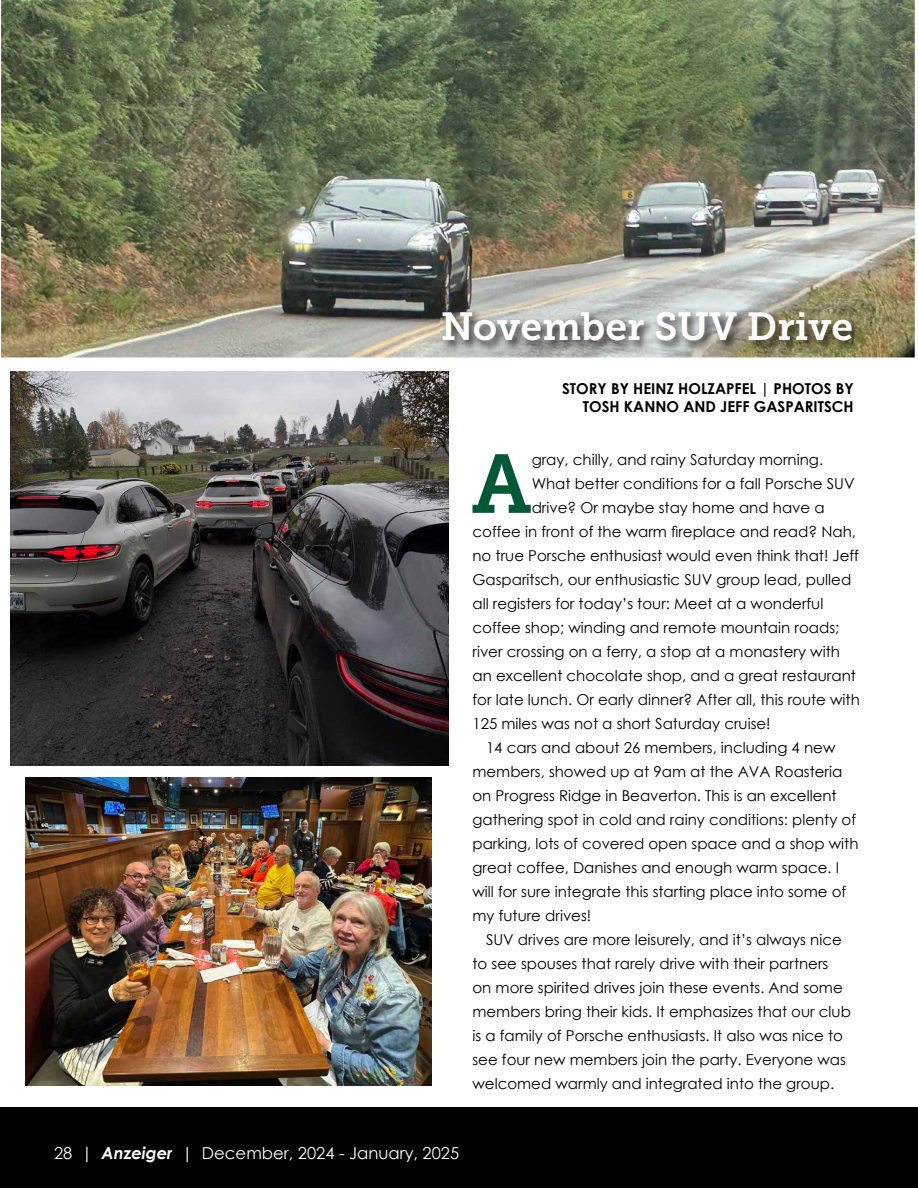
<style>
.page{position:relative;width:918px;height:1188px;background:#fff}
.page>*{position:absolute;margin:0;border:0;box-sizing:border-box;transform-origin:0 0}
.t1{font:82.65px "Museo Slab 700";color:#005837}
.t2{font:39px "Museo Slab 700";color:#fff}
.t3{font:16.5px "Century Gothic";color:#fff}
.t4{font:15px "Century Gothic";color:#000}
.t5{font:700 15px/18px "Century Gothic";color:#000;text-align:right}
.s1{font-weight:700;font-style:italic}
</style>
<div class="page">
<div style="left:0;top:1107px;width:918px;height:81px;background:#000"></div>
<img style="left:1px;top:0;width:914px;height:357px">
<img style="left:440px;top:309px;width:424px;height:44px">
<img style="left:11px;top:372px;width:438px;height:393px">
<img style="left:25px;top:778px;width:407px;height:308px">
<h2 class="t2" style="left:441px;top:305px;width:414px">November SUV Drive</h2>
<p class="t5" style="left:562px;top:378px;width:293px">STORY BY HEINZ HOLZAPFEL | PHOTOS BY<br>TOSH KANNO AND JEFF GASPARITSCH</p>
<h1 class="t1" style="left:472px;top:437px;width:62px">A</h1>
<p class="t4" style="left:532px;top:449px;width:293px">gray, chilly, and rainy Saturday morning.</p>
<p class="t4" style="left:532px;top:473px;width:324px">What better conditions for a fall Porsche SUV</p>
<p class="t4" style="left:532px;top:497px;width:295px">drive? Or maybe stay home and have a</p>
<p class="t4" style="left:473px;top:521px;width:385px">coffee in front of the warm fireplace and read? Nah,</p>
<p class="t4" style="left:473px;top:545px;width:388px">no true Porsche enthusiast would even think that! Jeff</p>
<p class="t4" style="left:473px;top:569px;width:380px">Gasparitsch, our enthusiastic SUV group lead, pulled</p>
<p class="t4" style="left:473px;top:593px;width:352px">all registers for today’s tour: Meet at a wonderful</p>
<p class="t4" style="left:473px;top:617px;width:368px">coffee shop; winding and remote mountain roads;</p>
<p class="t4" style="left:473px;top:641px;width:369px">river crossing on a ferry, a stop at a monastery with</p>
<p class="t4" style="left:473px;top:665px;width:385px">an excellent chocolate shop, and a great restaurant</p>
<p class="t4" style="left:473px;top:689px;width:389px">for late lunch. Or early dinner? After all, this route with</p>
<p class="t4" style="left:473px;top:713px;width:300px">125 miles was not a short Saturday cruise!</p>
<p class="t4" style="left:486px;top:737px;width:351px">14 cars and about 26 members, including 4 new</p>
<p class="t4" style="left:473px;top:761px;width:371px">members, showed up at 9am at the AVA Roasteria</p>
<p class="t4" style="left:473px;top:785px;width:366px">on Progress Ridge in Beaverton. This is an excellent</p>
<p class="t4" style="left:473px;top:809px;width:385px">gathering spot in cold and rainy conditions: plenty of</p>
<p class="t4" style="left:473px;top:833px;width:388px">parking, lots of covered open space and a shop with</p>
<p class="t4" style="left:473px;top:857px;width:368px">great coffee, Danishes and enough warm space. I</p>
<p class="t4" style="left:473px;top:881px;width:375px">will for sure integrate this starting place into some of</p>
<p class="t4" style="left:473px;top:905px;width:120px">my future drives!</p>
<p class="t4" style="left:486px;top:929px;width:357px">SUV drives are more leisurely, and it’s always nice</p>
<p class="t4" style="left:473px;top:953px;width:357px">to see spouses that rarely drive with their partners</p>
<p class="t4" style="left:473px;top:977px;width:372px">on more spirited drives join these events. And some</p>
<p class="t4" style="left:473px;top:1001px;width:380px">members bring their kids. It emphasizes that our club</p>
<p class="t4" style="left:473px;top:1025px;width:372px">is a family of Porsche enthusiasts. It also was nice to</p>
<p class="t4" style="left:473px;top:1049px;width:375px">see four new members join the party. Everyone was</p>
<p class="t4" style="left:473px;top:1073px;width:363px">welcomed warmly and integrated into the group.</p>
<p class="t3" style="left:54px;top:1142px;width:407px">28 | <span class="s1">Anzeiger</span> | December, 2024 - January, 2025</p>
</div>
